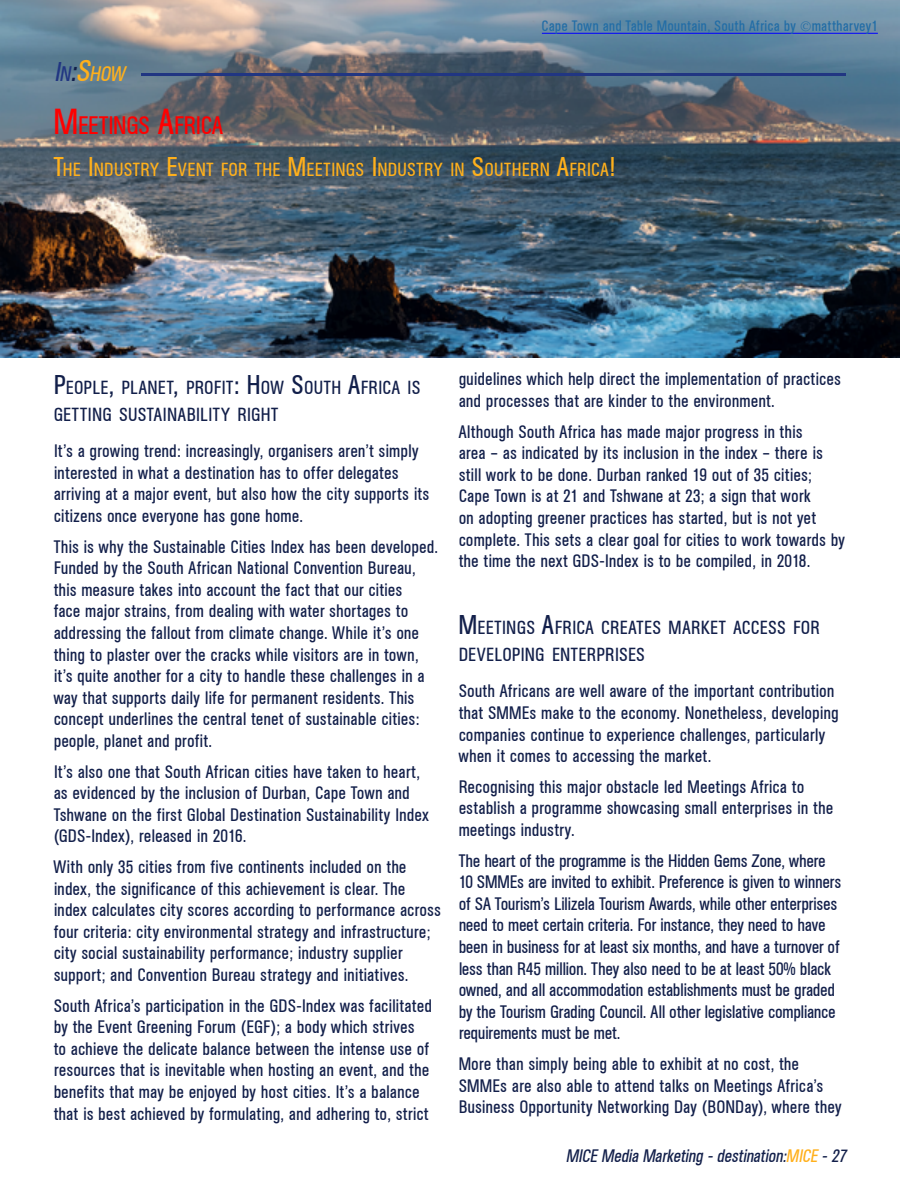
<style>
.page{position:relative;width:900px;height:1200px;background:#fff}
.page>*{position:absolute;margin:0;border:0;box-sizing:border-box;transform-origin:0 0}
.t1{font:25.2px "Agba Condensed Normal";color:#f00}
.t2{font:italic 21px "Agba Condensed Normal";color:#ffb01c}
.t3{font:18.9px/27px "Agba Condensed Normal";letter-spacing:.03em;color:#121f4a}
.t4{font:18.9px "Agba Condensed Normal";letter-spacing:.03em;color:#ffb01c}
.t5{font:18px/21.6px "Agba Condensed Normal";letter-spacing:.02em;color:#121f4a}
.t6{font:italic 18px "Agba Condensed Normal";color:#121f4a}
.t7{font:15px "Agba Condensed Normal";letter-spacing:.035em;color:#226da6}
.s1{font-size:27px;color:#213682}
.s2{color:#213682}
.s3{font-size:30px;color:#121f4a}
.s4{font-size:30px}
.s5{font-size:36px}
.s6{font-size:27px}
.s7{color:#ffb01c}
</style>
<div class="page">
<img style="left:0;top:0;width:900px;height:358px">
<hr style="left:542px;top:33px;width:336px;height:1px;background:#00f">
<hr style="left:141px;top:73px;width:705px;height:3px;background:#213682">
<p class="t2" style="left:54px;top:62px;width:72px"><span class="s1">I</span><span class="s2">N</span><span class="s3">:</span><span class="s4">S</span>HOW</p>
<p class="t7" style="left:542px;top:18px;width:337px">Cape Town and Table Mountain, South Africa by ©mattharvey1</p>
<h1 class="t1" style="left:54px;top:111px;width:171px"><span class="s5">M</span>EETINGS <span class="s5">A</span>FRICA</h1>
<p class="t4" style="left:54px;top:159px;width:563px"><span class="s6">T</span>HE <span class="s6">I</span>NDUSTRY <span class="s6">E</span>VENT FOR THE <span class="s6">M</span>EETINGS <span class="s6">I</span>NDUSTRY IN <span class="s6">S</span>OUTHERN <span class="s6">A</span>FRICA<span class="s6">!</span></p>
<p class="t3" style="left:54px;top:374px;width:368px"><span class="s6">P</span>EOPLE<span class="s6">,</span> PLANET<span class="s6">,</span> PROFIT<span class="s6">: H</span>OW <span class="s6">S</span>OUTH <span class="s6">A</span>FRICA IS<br>GETTING SUSTAINABILITY RIGHT</p>
<p class="t5" style="left:54px;top:440px;width:377px">It’s a growing trend: increasingly, organisers aren’t simply interested in what a destination has to offer delegates arriving at a major event, but also how the city supports its citizens once everyone has gone home.</p>
<p class="t5" style="left:54px;top:536px;width:386px">This is why the Sustainable Cities Index has been developed.<br>Funded by the South African National Convention Bureau, this measure takes into account the fact that our cities<br>face major strains, from dealing with water shortages to addressing the fallout from climate change. While it’s one thing to plaster over the cracks while visitors are in town, it’s quite another for a city to handle these challenges in a way that supports daily life for permanent residents. This concept underlines the central tenet of sustainable cities: people, planet and profit.</p>
<p class="t5" style="left:54px;top:761px;width:376px">It’s also one that South African cities have taken to heart, as evidenced by the inclusion of Durban, Cape Town and Tshwane on the first Global Destination Sustainability Index (GDS-Index), released in 2016.</p>
<p class="t5" style="left:54px;top:856px;width:389px">With only 35 cities from five continents included on the index, the significance of this achievement is clear. The index calculates city scores according to performance across four criteria: city environmental strategy and infrastructure; city social sustainability performance; industry supplier support; and Convention Bureau strategy and initiatives.</p>
<p class="t5" style="left:54px;top:995px;width:379px">South Africa’s participation in the GDS-Index was facilitated by the Event Greening Forum (EGF); a body which strives<br>to achieve the delicate balance between the intense use of resources that is inevitable when hosting an event, and the benefits that may be enjoyed by host cities. It’s a balance that is best achieved by formulating, and adhering to, strict</p>
<p class="t5" style="left:459px;top:368px;width:383px">guidelines which help direct the implementation of practices and processes that are kinder to the environment.</p>
<p class="t5" style="left:459px;top:421px;width:388px">Although South Africa has made major progress in this<br>area – as indicated by its inclusion in the index – there is still work to be done. Durban ranked 19 out of 35 cities; Cape Town is at 21 and Tshwane at 23; a sign that work<br>on adopting greener practices has started, but is not yet complete. This sets a clear goal for cities to work towards by the time the next GDS-Index is to be compiled, in 2018.</p>
<p class="t3" style="left:459px;top:614px;width:362px"><span class="s6">M</span>EETINGS <span class="s6">A</span>FRICA CREATES MARKET ACCESS FOR<br>DEVELOPING ENTERPRISES</p>
<p class="t5" style="left:459px;top:680px;width:381px">South Africans are well aware of the important contribution that SMMEs make to the economy. Nonetheless, developing companies continue to experience challenges, particularly when it comes to accessing the market.</p>
<p class="t5" style="left:459px;top:776px;width:376px">Recognising this major obstacle led Meetings Africa to establish a programme showcasing small enterprises in the meetings industry.</p>
<p class="t5" style="left:459px;top:850px;width:384px">The heart of the programme is the Hidden Gems Zone, where 10 SMMEs are invited to exhibit. Preference is given to winners of SA Tourism’s Lilizela Tourism Awards, while other enterprises need to meet certain criteria. For instance, they need to have been in business for at least six months, and have a turnover of less than R45 million. They also need to be at least 50% black owned, and all accommodation establishments must be graded by the Tourism Grading Council. All other legislative compliance requirements must be met.</p>
<p class="t5" style="left:459px;top:1053px;width:384px">More than simply being able to exhibit at no cost, the<br>SMMEs are also able to attend talks on Meetings Africa’s<br>Business Opportunity Networking Day (BONDay), where they</p>
<p class="t6" style="left:566px;top:1146px;width:285px">MICE Media Marketing -destination:<span class="s7">MICE</span> -27</p>
</div>
